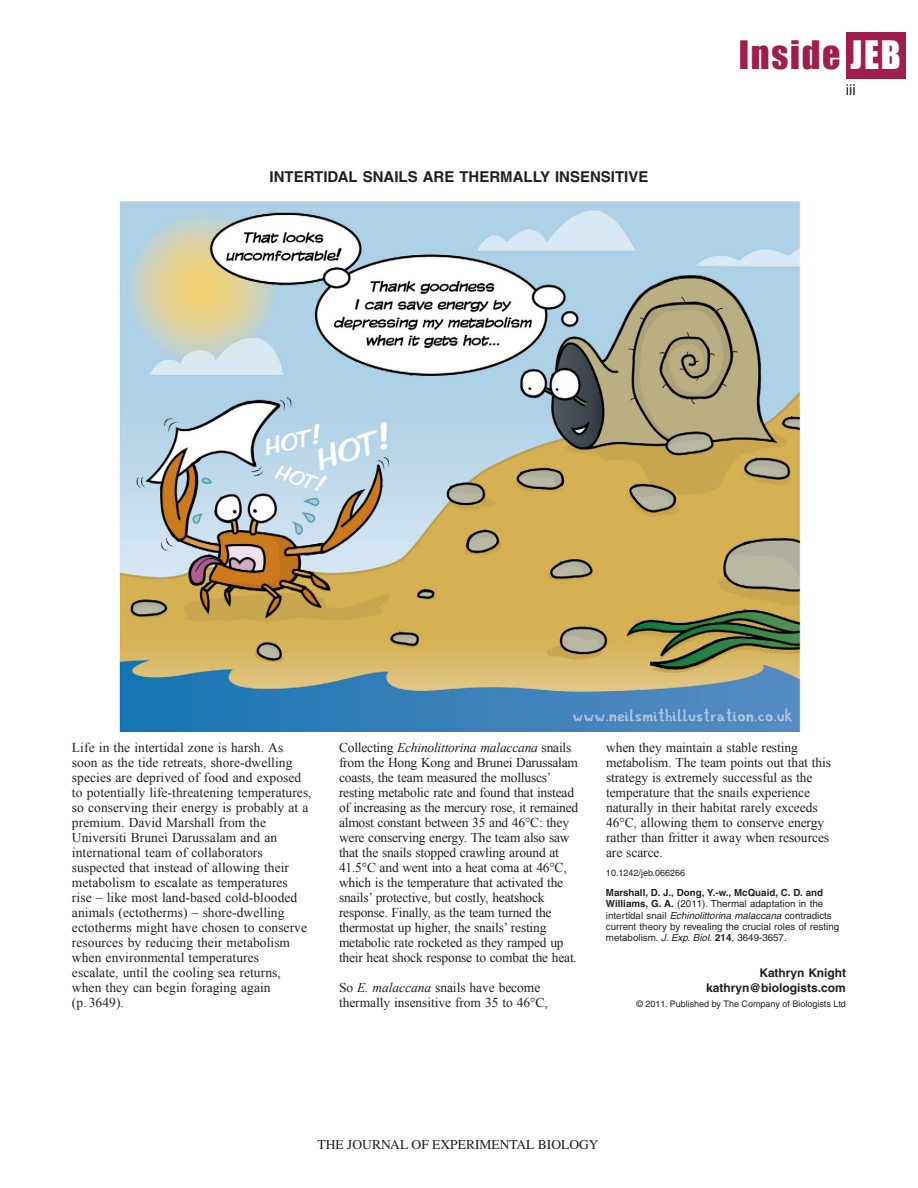
<style>
.page{position:relative;width:918px;height:1188px;background:#fff}
.page>*{position:absolute;margin:0;border:0;box-sizing:border-box;transform-origin:0 0}
.t1{font:36px "Impact";letter-spacing:.05em;color:#a01e4b}
.t2{font:700 15px "Helvetica";color:#231f20}
.t3{font:15px "Helvetica";color:#231f20}
.t4{font:13.5px/15px "Times New Roman";letter-spacing:-.005em;color:#231f20}
.t5{font:13.5px "Times";color:#231f20}
.t6{font:700 12px/15px "Helvetica";color:#231f20;text-align:right}
.t7{font:9.75px/11.2px "Helvetica";color:#231f20}
.t8{font:9px "Helvetica";color:#231f20}
.s1{color:#fff}
.s2{font-style:italic}
.s3{font-weight:700}
</style>
<div class="page">
<div style="left:846px;top:32px;width:60px;height:46px;background:#a01e4b"></div>
<img style="left:119px;top:202px;width:682px;height:529px">
<p class="t2" style="left:270px;top:171px;width:380px">INTERTIDAL SNAILS ARE THERMALLY INSENSITIVE</p>
<h1 class="t1" style="left:739px;top:33px;width:163px">Inside <span class="s1">JEB</span></h1>
<p class="t3" style="left:846px;top:84px;width:11px">iii</p>
<p class="t4" style="left:72px;top:740px;width:241px">Life in the intertidal zone is harsh. As soon as the tide retreats, shore-dwelling species are deprived of food and exposed to potentially life-threatening temperatures, so conserving their energy is probably at a premium. David Marshall from the Universiti Brunei Darussalam and an international team of collaborators suspected that instead of allowing their metabolism to escalate as temperatures<br>rise – like most land-based cold-blooded animals (ectotherms) – shore-dwelling ectotherms might have chosen to conserve resources by reducing their metabolism when environmental temperatures<br>escalate, until the cooling sea returns, when they can begin foraging again<br>(p. 3649).</p>
<p class="t4" style="left:339px;top:740px;width:241px">Collecting <span class="s2">Echinolittorina malaccana</span> snails from the Hong Kong and Brunei Darussalam coasts, the team measured the molluscs’ resting metabolic rate and found that instead of increasing as the mercury rose, it remained almost constant between 35 and 46°C: they were conserving energy. The team also saw that the snails stopped crawling around at 41.5°C and went into a heat coma at 46°C, which is the temperature that activated the snails’ protective, but costly, heatshock response. Finally, as the team turned the thermostat up higher, the snails’ resting metabolic rate rocketed as they ramped up their heat shock response to combat the heat.</p>
<p class="t4" style="left:339px;top:980px;width:210px">So <span class="s2">E. malaccana</span> snails have become thermally insensitive from 35 to 46°C,</p>
<p class="t4" style="left:606px;top:740px;width:227px">when they maintain a stable resting metabolism. The team points out that this strategy is extremely successful as the temperature that the snails experience naturally in their habitat rarely exceeds 46°C, allowing them to conserve energy rather than fritter it away when resources are scarce.</p>
<p class="t8" style="left:606px;top:870px;width:81px">10.1242/jeb.066266</p>
<p class="t7" style="left:606px;top:888px;width:235px"><span class="s3">Marshall, D. J., Dong, Y.-w., McQuaid, C. D. and Williams, G. A.</span> (2011). Thermal adaptation in the intertidal snail <span class="s2">Echinolittorina malaccana</span> contradicts current theory by revealing the crucial roles of resting metabolism. <span class="s2">J. Exp. Biol.</span> <span class="s3">214</span>, 3649-3657.</p>
<p class="t6" style="left:706px;top:967px;width:141px">Kathryn Knight kathryn@biologists.com</p>
<p class="t8" style="left:636px;top:1001px;width:211px">© 2011. Published by The Company of Biologists Ltd</p>
<p class="t5" style="left:318px;top:1137px;width:282px">THE JOURNAL OF EXPERIMENTAL BIOLOGY</p>
</div>
